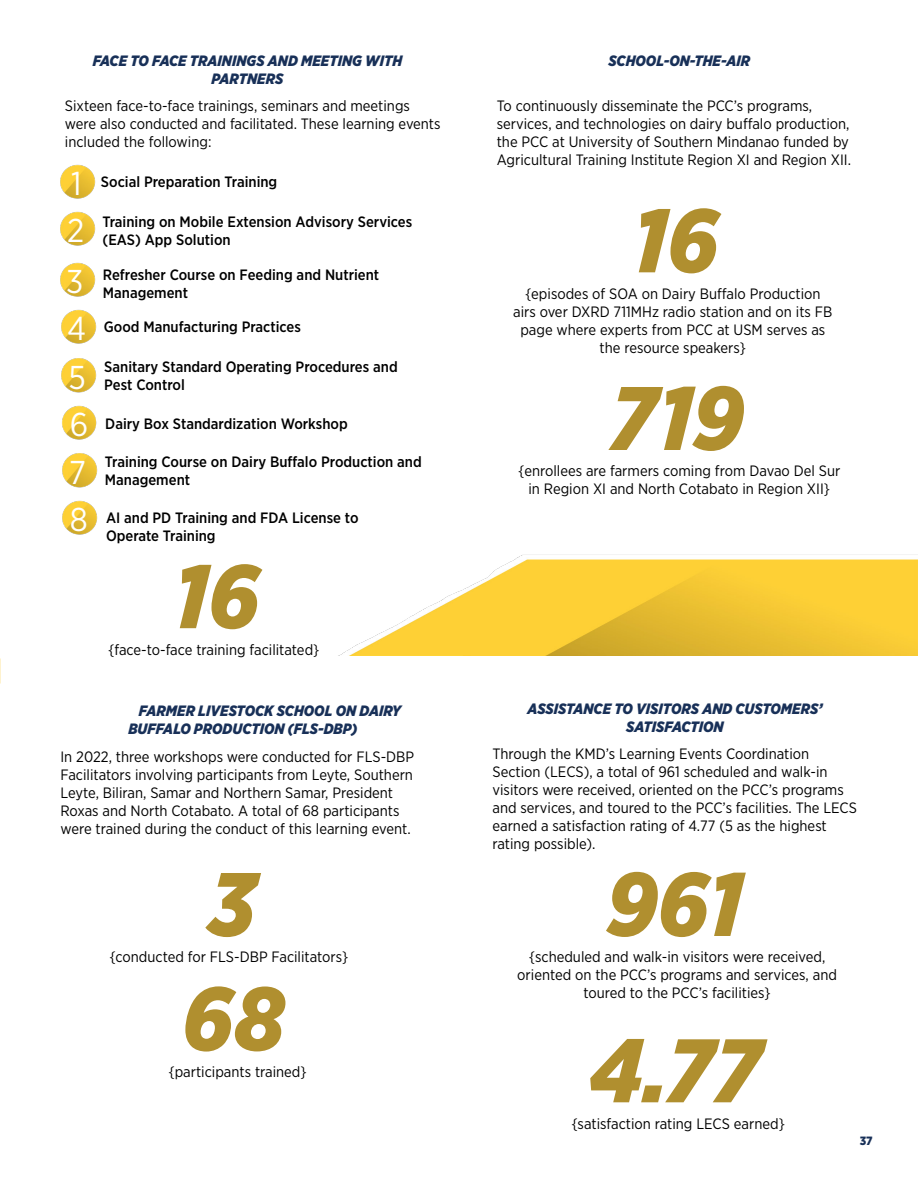
<style>
.page{position:relative;width:918px;height:1188px;background:#fff}
.page>*{position:absolute;margin:0;border:0;box-sizing:border-box;transform-origin:0 0}
.t1{font:italic 900 90px "Gotham Narrow";color:#b08f2f}
.t2{font:33px/47.8px "Gotham Narrow";color:#fff}
.t3{font:15px/18px "Gotham Narrow";color:#000}
.t4{font:500 15px/18px "Gotham Narrow";color:#000}
.t5{font:italic 900 15px/18px "Gotham Narrow";color:#183058;text-align:center}
.t6{font:900 12px "Gotham Narrow";color:#183058}
.s1{font-weight:400;font-size:33px;color:#fff}
</style>
<div class="page">
<img style="left:60px;top:164px;width:36px;height:35px">
<img style="left:60px;top:211px;width:36px;height:35px">
<img style="left:60px;top:262px;width:36px;height:35px">
<img style="left:61px;top:309px;width:36px;height:35px">
<img style="left:61px;top:358px;width:36px;height:35px">
<img style="left:62px;top:405px;width:35px;height:35px">
<img style="left:62px;top:453px;width:36px;height:35px">
<img style="left:62px;top:500px;width:36px;height:35px">
<img style="left:338px;top:554px;width:580px;height:102px">
<p class="t5" style="left:93px;top:52px;width:311px">FACE TO FACE TRAININGS AND MEETING WITH<br>PARTNERS</p>
<p class="t3" style="left:65px;top:97px;width:377px">Sixteen face-to-face trainings, seminars and meetings were also conducted and facilitated. These learning events included the following:</p>
<h2 class="t2" style="left:67px;top:160px;width:19px;line-height:47px">1<br>2</h2>
<h2 class="t2" style="left:66px;top:257px;width:22px;text-align:justify">3<br>4<br>5</h2>
<p class="t4" style="left:70px;top:414px;width:279px"><span class="s1">6</span> Dairy Box Standardization Workshop</p>
<p class="t4" style="left:69px;top:453px;width:354px;text-indent:36px">Training Course on Dairy Buffalo Production and<br><span class="s1">7</span> Management</p>
<p class="t4" style="left:106px;top:509px;width:254px;text-indent:-36px"><span class="s1">8</span> AI and PD Training and FDA License to<br>Operate Training</p>
<p class="t4" style="left:101px;top:172px;width:178px">Social Preparation Training</p>
<p class="t4" style="left:102px;top:212px;width:311px">Training on Mobile Extension Advisory Services (EAS) App Solution</p>
<p class="t4" style="left:103px;top:266px;width:278px">Refresher Course on Feeding and Nutrient<br>Management</p>
<p class="t4" style="left:104px;top:317px;width:199px">Good Manufacturing Practices</p>
<p class="t4" style="left:104px;top:358px;width:295px">Sanitary Standard Operating Procedures and<br>Pest Control</p>
<h1 class="t1" style="left:174px;top:537px;width:88px">16</h1>
<p class="t3" style="left:108px;top:640px;width:213px">{face-to-face training facilitated}</p>
<p class="t5" style="left:128px;top:702px;width:274px;text-align:left;text-indent:10px">FARMER LIVESTOCK SCHOOL ON DAIRY<br>BUFFALO PRODUCTION (FLS-DBP)</p>
<p class="t3" style="left:60px;top:747px;width:355px">In 2022, three workshops were conducted for FLS-DBP Facilitators involving participants from Leyte, Southern Leyte, Biliran, Samar and Northern Samar, President Roxas and North Cotabato. A total of 68 participants were trained during the conduct of this learning event.</p>
<h1 class="t1" style="left:208px;top:845px;width:49px">3</h1>
<p class="t3" style="left:109px;top:948px;width:241px">{conducted for FLS-DBP Facilitators}</p>
<h1 class="t1" style="left:182px;top:959px;width:105px">68</h1>
<p class="t3" style="left:168px;top:1062px;width:140px">{participants trained}</p>
<p class="t5" style="left:608px;top:52px;width:143px">SCHOOL-ON-THE-AIR</p>
<p class="t3" style="left:497px;top:97px;width:356px">To continuously disseminate the PCC’s programs, services, and technologies on dairy buffalo production, the PCC at University of Southern Mindanao funded by Agricultural Training Institute Region XI and Region XII.</p>
<h1 class="t1" style="left:633px;top:181px;width:88px">16</h1>
<p class="t3" style="left:513px;top:284px;width:321px;text-align:center">{episodes of SOA on Dairy Buffalo Production airs over DXRD 711MHz radio station and on its FB page where experts from PCC at USM serves as the resource speakers}</p>
<h1 class="t1" style="left:609px;top:359px;width:136px">719</h1>
<p class="t3" style="left:518px;top:462px;width:324px;text-align:center">{enrollees are farmers coming from Davao Del Sur in Region XI and North Cotabato in Region XII}</p>
<p class="t5" style="left:527px;top:700px;width:297px">ASSISTANCE TO VISITORS AND CUSTOMERS’<br>SATISFACTION</p>
<p class="t3" style="left:492px;top:745px;width:366px">Through the KMD’s Learning Events Coordination Section (LECS), a total of 961 scheduled and walk-in visitors were received, oriented on the PCC’s programs and services, and toured to the PCC’s facilities. The LECS earned a satisfaction rating of 4.77 (5 as the highest rating possible).</p>
<h1 class="t1" style="left:606px;top:845px;width:138px">961</h1>
<p class="t3" style="left:517px;top:948px;width:321px;text-align:center">{scheduled and walk-in visitors were received, oriented on the PCC’s programs and services, and toured to the PCC’s facilities}</p>
<h1 class="t1" style="left:590px;top:1011px;width:173px">4.77</h1>
<p class="t3" style="left:571px;top:1114px;width:215px">{satisfaction rating LECS earned}</p>
<p class="t6" style="left:860px;top:1133px;width:14px">37</p>
</div>
